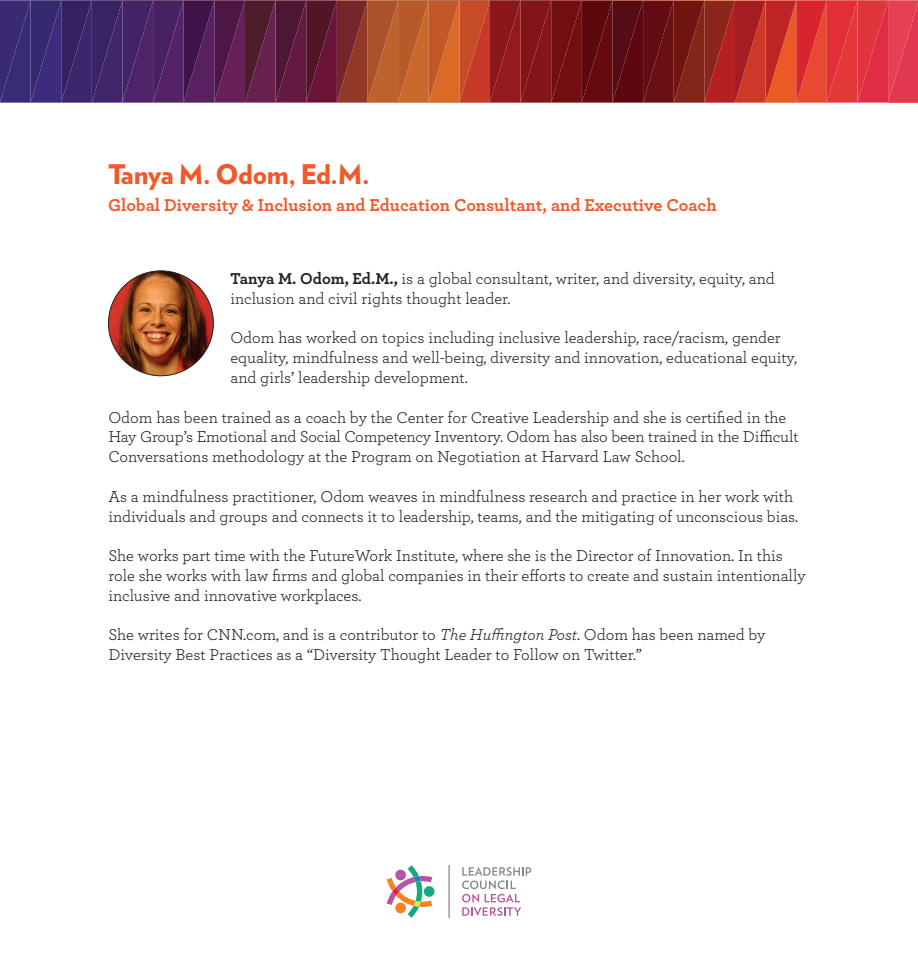
<style>
.page{position:relative;width:918px;height:972px;background:#fff}
.page>*{position:absolute;margin:0;border:0;box-sizing:border-box;transform-origin:0 0}
.t1{font:900 27px "Verlag";letter-spacing:-.015em;color:#f15929}
.t2{font:700 18px "Archer";color:#f15929}
.t3{font:16.5px/19.8px "Archer";color:#231f20}
.s1{font-weight:700}
.s2{font-style:italic}
</style>
<div class="page">
<svg style="left:0;top:0;width:918px;height:103px;background:#862c3a"></svg>
<svg style="left:462px;top:867px;width:69px;height:49px"></svg>
<svg style="left:424px;top:886px;width:11px;height:11px"></svg>
<svg style="left:387px;top:865px;width:45px;height:53px"></svg>
<svg style="left:448px;top:865px;width:2px;height:53px"></svg>
<img style="left:108px;top:271px;width:105px;height:105px;border-radius:52px">
<p class="t1" style="left:108px;top:152px;width:263px">Tanya M. Odom, Ed.M.</p>
<p class="t2" style="left:108px;top:190px;width:610px">Global Diversity &amp; Inclusion and Education Consultant, and Executive Coach</p>
<p class="t3" style="left:230px;top:268px;width:546px"><span class="s1">Tanya M. Odom, Ed.M.,</span> is a global consultant, writer, and diversity, equity, and inclusion and civil rights thought leader.</p>
<p class="t3" style="left:230px;top:327px;width:568px">Odom has worked on topics including inclusive leadership, race/racism, gender equality, mindfulness and well-being, diversity and innovation, educational equity, and girls’ leadership development.</p>
<p class="t3" style="left:108px;top:406px;width:692px">Odom has been trained as a coach by the Center for Creative Leadership and she is certified in the<br>Hay Group’s Emotional and Social Competency Inventory. Odom has also been trained in the Difficult<br>Conversations methodology at the Program on Negotiation at Harvard Law School.</p>
<p class="t3" style="left:108px;top:486px;width:691px">As a mindfulness practitioner, Odom weaves in mindfulness research and practice in her work with individuals and groups and connects it to leadership, teams, and the mitigating of unconscious bias.</p>
<p class="t3" style="left:108px;top:545px;width:699px">She works part time with the FutureWork Institute, where she is the Director of Innovation. In this role she works with law firms and global companies in their efforts to create and sustain intentionally inclusive and innovative workplaces.</p>
<p class="t3" style="left:108px;top:624px;width:659px">She writes for CNN.com, and is a contributor to <span class="s2">The Huffington Post</span>. Odom has been named by</p>
<p class="t3" style="left:108px;top:644px;width:535px">Diversity Best Practices as a “Diversity Thought Leader to Follow on Twitter.”</p>
</div>
